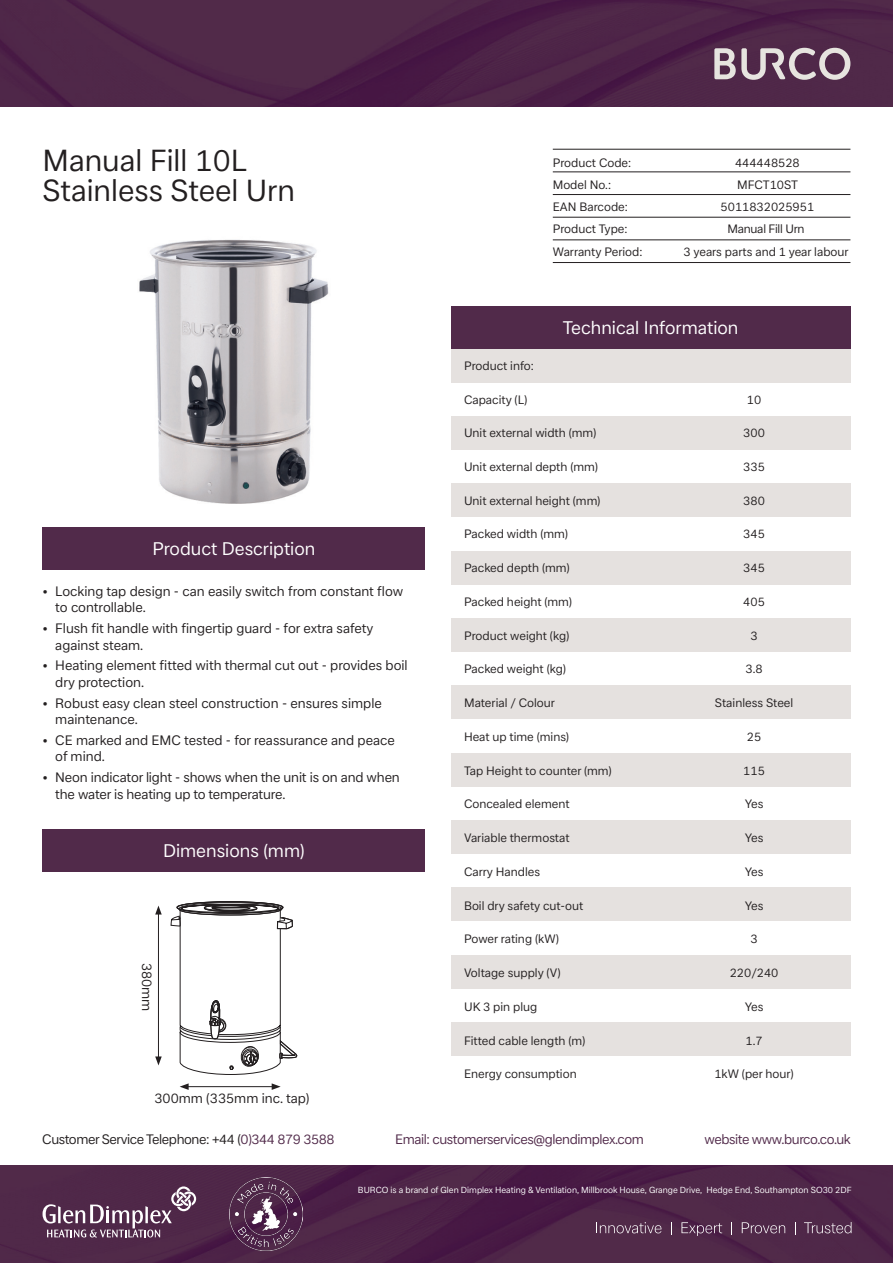
<style>
.page{position:relative;width:893px;height:1263px;background:#fff}
.page>*{position:absolute;margin:0;border:0;box-sizing:border-box;transform-origin:0 0}
.t1{font:30px/30px "Glen Dimplex Sans";color:#231f20}
.t2{font:18px "Glen Dimplex Sans";color:#fff}
.t3{font:13.5px/16.5px "Glen Dimplex Sans";color:#231f20}
.t4{font:13.5px "Glen Dimplex Sans";letter-spacing:-.03em;color:#512a4a}
.t5{font:13.5px "Glen Dimplex Sans";letter-spacing:-.03em;color:#231f20}
.t6{font:12px "Glen Dimplex Sans";color:#231f20}
.t7{font:12px "Glen Dimplex Sans";letter-spacing:-.02em;color:#231f20}
.t8{font:8.7px "Glen Dimplex Sans";color:#fff}
.s1{color:#512a4a}
</style>
<div class="page">
<img style="left:0;top:0;width:893px;height:106px">
<img style="left:0;top:1165px;width:893px;height:98px">
<svg style="left:43px;top:1186px;width:153px;height:51px;background:#6d4d68"></svg>
<div style="left:43px;top:527px;width:382px;height:43px;background:#512a4a"></div>
<div style="left:451px;top:349px;width:399px;height:33px;background:#e5e1df"></div>
<div style="left:451px;top:416px;width:399px;height:34px;background:#e5e1df"></div>
<div style="left:451px;top:483px;width:399px;height:34px;background:#e5e1df"></div>
<div style="left:451px;top:551px;width:399px;height:33px;background:#e5e1df"></div>
<div style="left:451px;top:618px;width:399px;height:34px;background:#e5e1df"></div>
<div style="left:451px;top:685px;width:399px;height:34px;background:#e5e1df"></div>
<div style="left:451px;top:753px;width:399px;height:33px;background:#e5e1df"></div>
<div style="left:451px;top:820px;width:399px;height:34px;background:#e5e1df"></div>
<div style="left:451px;top:887px;width:399px;height:34px;background:#e5e1df"></div>
<div style="left:451px;top:955px;width:399px;height:33px;background:#e5e1df"></div>
<div style="left:451px;top:1022px;width:399px;height:34px;background:#e5e1df"></div>
<div style="left:451px;top:306px;width:399px;height:43px;background:#512a4a"></div>
<div style="left:43px;top:829px;width:382px;height:43px;background:#512a4a"></div>
<svg style="left:714px;top:48px;width:136px;height:32px;background:#8f7788"></svg>
<svg style="left:596px;top:1222px;width:66px;height:11px"></svg>
<svg style="left:671px;top:1222px;width:1px;height:13px"></svg>
<svg style="left:681px;top:1222px;width:41px;height:14px"></svg>
<svg style="left:731px;top:1222px;width:1px;height:13px"></svg>
<svg style="left:742px;top:1222px;width:43px;height:11px"></svg>
<svg style="left:795px;top:1222px;width:1px;height:13px"></svg>
<svg style="left:804px;top:1222px;width:47px;height:11px"></svg>
<img style="left:230px;top:1178px;width:72px;height:72px">
<hr style="left:158px;top:912px;width:1px;height:147px;background:#231f20">
<svg style="left:155px;top:905px;width:7px;height:9px"></svg>
<svg style="left:155px;top:1056px;width:7px;height:9px"></svg>
<hr style="left:186px;top:1086px;width:88px;height:1px;background:#231f20">
<svg style="left:180px;top:1083px;width:9px;height:7px"></svg>
<svg style="left:272px;top:1083px;width:9px;height:7px"></svg>
<hr style="left:553px;top:149px;width:297px;height:1px;background:#231f20">
<hr style="left:553px;top:171px;width:297px;height:1px;background:#231f20">
<hr style="left:553px;top:194px;width:297px;height:1px;background:#231f20">
<hr style="left:553px;top:217px;width:297px;height:1px;background:#231f20">
<hr style="left:553px;top:239px;width:297px;height:1px;background:#231f20">
<hr style="left:553px;top:262px;width:297px;height:1px;background:#231f20">
<img style="left:139px;top:239px;width:190px;height:265px">
<div style="left:177px;top:901px;width:106px;height:12px;border:1px solid #231f20;border-radius:50%"></div>
<svg style="left:170px;top:902px;width:128px;height:173px"></svg>
<p class="t1" style="left:43px;top:146px;width:254px">Manual Fill 10L<br>Stainless Steel Urn</p>
<p class="t2" style="left:152px;top:538px;width:164px">Product Description</p>
<p class="t3" style="left:55px;top:583px;width:349px;text-indent:-13px">• Locking tap design - can easily switch from constant flow to controllable.</p>
<p class="t3" style="left:55px;top:620px;width:320px;text-indent:-13px">• Flush fit handle with fingertip guard - for extra safety against steam.</p>
<p class="t3" style="left:55px;top:657px;width:354px;text-indent:-13px">• Heating element fitted with thermal cut out - provides boil dry protection.</p>
<p class="t3" style="left:55px;top:694px;width:328px;text-indent:-13px">• Robust easy clean steel construction - ensures simple maintenance.</p>
<p class="t3" style="left:55px;top:732px;width:341px;text-indent:-13px">• CE marked and EMC tested - for reassurance and peace of mind.</p>
<p class="t3" style="left:55px;top:769px;width:346px;text-indent:-13px">• Neon indicator light - shows when the unit is on and when the water is heating up to temperature.</p>
<p class="t2" style="left:163px;top:840px;width:143px">Dimensions (mm)</p>
<p class="t3" style="left:155px;top:963px;width:50px;rotate:90deg">380mm</p>
<p class="t3" style="left:155px;top:1090px;width:156px">300mm (335mm inc. tap)</p>
<p class="t6" style="left:553px;top:155px;width:80px">Product Code:</p>
<p class="t6" style="left:735px;top:155px;width:66px">444448528</p>
<p class="t6" style="left:553px;top:178px;width:60px">Model No.:</p>
<p class="t6" style="left:737px;top:178px;width:62px">MFCT10ST</p>
<p class="t6" style="left:553px;top:200px;width:77px">EAN Barcode:</p>
<p class="t6" style="left:721px;top:200px;width:95px">5011832025951</p>
<p class="t6" style="left:553px;top:222px;width:76px">Product Type:</p>
<p class="t7" style="left:727px;top:222px;width:79px">Manual Fill Urn</p>
<p class="t6" style="left:553px;top:244px;width:91px">Warranty Period:</p>
<p class="t6" style="left:684px;top:244px;width:167px">3 years parts and 1 year labour</p>
<p class="t2" style="left:563px;top:317px;width:177px">Technical Information</p>
<p class="t6" style="left:464px;top:358px;width:71px">Product info:</p>
<p class="t6" style="left:464px;top:392px;width:65px">Capacity (L)</p>
<p class="t6" style="left:747px;top:392px;width:16px">10</p>
<p class="t6" style="left:464px;top:426px;width:134px">Unit external width (mm)</p>
<p class="t6" style="left:743px;top:426px;width:23px">300</p>
<p class="t6" style="left:464px;top:460px;width:135px">Unit external depth (mm)</p>
<p class="t6" style="left:743px;top:460px;width:23px">335</p>
<p class="t6" style="left:464px;top:493px;width:138px">Unit external height (mm)</p>
<p class="t6" style="left:743px;top:493px;width:23px">380</p>
<p class="t6" style="left:464px;top:527px;width:105px">Packed width (mm)</p>
<p class="t6" style="left:743px;top:527px;width:23px">345</p>
<p class="t6" style="left:464px;top:561px;width:107px">Packed depth (mm)</p>
<p class="t6" style="left:743px;top:561px;width:23px">345</p>
<p class="t6" style="left:464px;top:594px;width:110px">Packed height (mm)</p>
<p class="t6" style="left:743px;top:594px;width:23px">405</p>
<p class="t6" style="left:464px;top:628px;width:107px">Product weight (kg)</p>
<p class="t6" style="left:750px;top:628px;width:9px">3</p>
<p class="t6" style="left:464px;top:662px;width:104px">Packed weight (kg)</p>
<p class="t6" style="left:745px;top:662px;width:19px">3.8</p>
<p class="t6" style="left:464px;top:696px;width:92px">Material / Colour</p>
<p class="t6" style="left:715px;top:696px;width:80px">Stainless Steel</p>
<p class="t6" style="left:464px;top:729px;width:107px">Heat up time (mins)</p>
<p class="t6" style="left:747px;top:729px;width:16px">25</p>
<p class="t6" style="left:464px;top:763px;width:149px">Tap Height to counter (mm)</p>
<p class="t6" style="left:743px;top:763px;width:23px">115</p>
<p class="t6" style="left:464px;top:797px;width:107px">Concealed element</p>
<p class="t6" style="left:745px;top:797px;width:20px">Yes</p>
<p class="t6" style="left:464px;top:831px;width:107px">Variable thermostat</p>
<p class="t6" style="left:745px;top:831px;width:20px">Yes</p>
<p class="t6" style="left:464px;top:864px;width:78px">Carry Handles</p>
<p class="t6" style="left:745px;top:864px;width:20px">Yes</p>
<p class="t6" style="left:464px;top:898px;width:121px">Boil dry safety cut-out</p>
<p class="t6" style="left:745px;top:898px;width:20px">Yes</p>
<p class="t6" style="left:464px;top:932px;width:96px">Power rating (kW)</p>
<p class="t6" style="left:750px;top:932px;width:9px">3</p>
<p class="t6" style="left:464px;top:966px;width:98px">Voltage supply (V)</p>
<p class="t6" style="left:730px;top:966px;width:50px">220/240</p>
<p class="t6" style="left:464px;top:999px;width:75px">UK 3 pin plug</p>
<p class="t6" style="left:745px;top:999px;width:20px">Yes</p>
<p class="t6" style="left:464px;top:1033px;width:123px">Fitted cable length (m)</p>
<p class="t6" style="left:745px;top:1033px;width:19px">1.7</p>
<p class="t6" style="left:464px;top:1067px;width:114px">Energy consumption</p>
<p class="t6" style="left:714px;top:1067px;width:81px">1kW (per hour)</p>
<p class="t5" style="left:42px;top:1131px;width:294px">Customer Service Telephone: +44 (<span class="s1">0)344 879 3588</span></p>
<p class="t4" style="left:395px;top:1131px;width:250px">Email: customerservices@glendimplex.com</p>
<p class="t4" style="left:704px;top:1131px;width:148px">website www.burco.co.uk</p>
<p class="t8" style="left:358px;top:1184px;width:495px">BURCO is a brand of Glen Dimplex Heating &amp; Ventilation, Millbrook House, Grange Drive, Hedge End, Southampton SO30 2DF</p>
</div>
